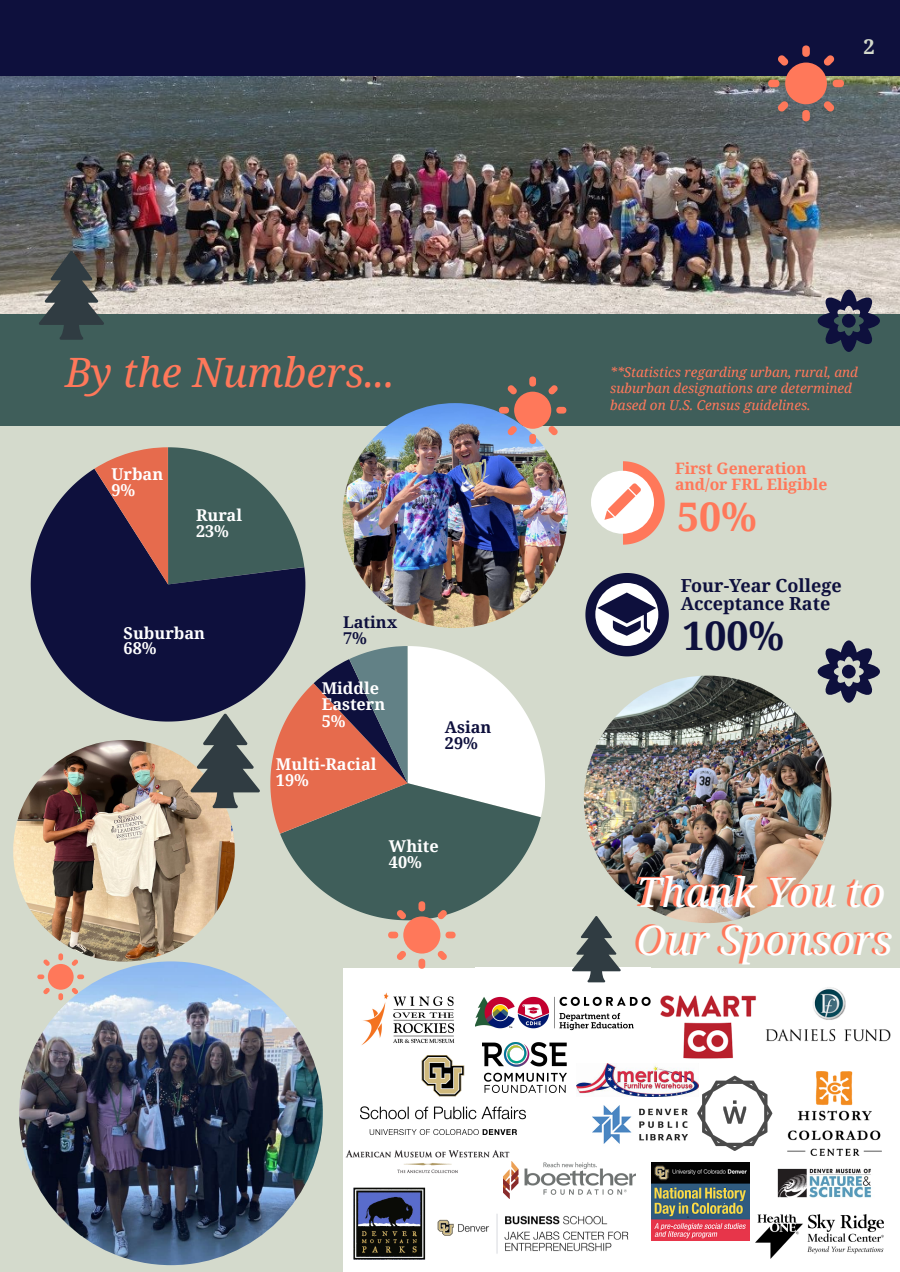
<style>
.page{position:relative;width:900px;height:1272px;background:#d4dacc}
.page>*{position:absolute;margin:0;border:0;box-sizing:border-box;transform-origin:0 0}
.t1{font:italic 40.5px/48.4px "Noto Serif";color:#ff785a}
.t2{font:700 39.4px "Noto Serif";color:#0e103d}
.t3{font:700 39.4px "Noto Serif";color:#ff785a}
.t4{font:700 20.25px "Noto Serif";color:#d4dacc}
.t5{font:700 18px/18px "Noto Serif";color:#0e103d}
.t6{font:700 16.3px/15.8px "Noto Serif";color:#fff}
.t7{font:700 16.3px/15.8px "Noto Serif";color:#0e103d}
.t8{font:700 15.75px/15.8px "Noto Serif";color:#ff785a}
.t9{font:italic 13.5px/16.3px "Noto Serif";color:#ff785a}
</style>
<div class="page">
<img style="left:13px;top:740px;width:222px;height:222px;border-radius:50%">
<div style="left:343px;top:969px;width:557px;height:303px;background:#fff"></div>
<div style="left:0;top:190px;width:900px;height:235px;background:#3f5e5a"></div>
<div style="left:0;top:0;width:900px;height:79px;background:#0e103d"></div>
<img style="left:0;top:76px;width:900px;height:238px">
<svg style="left:39px;top:251px;width:65px;height:89px;background:#505756"></svg>
<svg style="left:37px;top:953px;width:47px;height:47px"></svg>
<svg style="left:768px;top:45px;width:76px;height:76px"></svg>
<svg style="left:818px;top:640px;width:62px;height:63px"></svg>
<svg style="left:818px;top:290px;width:62px;height:62px"></svg>
<svg style="left:591px;top:461px;width:74px;height:84px"></svg>
<svg style="left:585px;top:573px;width:84px;height:83px"></svg>
<svg style="left:31px;top:469px;width:274px;height:253px;fill:#0e103d"></svg>
<svg style="left:95px;top:447px;width:209px;height:137px;background:#6c6564"></svg>
<svg style="left:191px;top:714px;width:69px;height:94px"></svg>
<img style="left:343px;top:403px;width:225px;height:225px;border-radius:50%">
<svg style="left:499px;top:376px;width:67px;height:68px"></svg>
<img style="left:361px;top:992px;width:94px;height:64px">
<img style="left:475px;top:967px;width:176px;height:80px">
<img style="left:360px;top:1056px;width:166px;height:79px">
<img style="left:765px;top:987px;width:126px;height:55px">
<img style="left:763px;top:1134px;width:108px;height:81px">
<img style="left:788px;top:1072px;width:94px;height:84px">
<img style="left:660px;top:995px;width:96px;height:64px">
<img style="left:697px;top:1075px;width:77px;height:77px">
<img style="left:593px;top:1096px;width:94px;height:76px">
<img style="left:483px;top:1043px;width:84px;height:49px">
<img style="left:437px;top:1208px;width:220px;height:46px">
<img style="left:576px;top:1064px;width:123px;height:32px">
<img style="left:345px;top:1150px;width:165px;height:24px">
<img style="left:503px;top:1162px;width:133px;height:37px">
<img style="left:756px;top:1215px;width:128px;height:44px">
<img style="left:353px;top:1187px;width:73px;height:73px">
<svg style="left:572px;top:916px;width:49px;height:66px"></svg>
<img style="left:19px;top:961px;width:304px;height:304px;border-radius:50%">
<svg style="left:270px;top:646px;width:275px;height:323px"></svg>
<img style="left:584px;top:676px;width:247px;height:247px;border-radius:50%">
<img style="left:652px;top:1162px;width:98px;height:78px">
<p class="t4" style="left:863px;top:33px;width:13px">2</p>
<p class="t1" style="left:65px;top:347px;width:331px">By the Numbers...</p>
<p class="t6" style="left:111px;top:466px;width:53px">Urban<br>9%</p>
<p class="t6" style="left:196px;top:507px;width:48px">Rural<br>23%</p>
<p class="t6" style="left:124px;top:624px;width:83px">Suburban<br>68%</p>
<p class="t7" style="left:343px;top:614px;width:56px">Latinx<br>7%</p>
<p class="t6" style="left:322px;top:680px;width:65px;line-height:16.3px">Middle<br>Eastern<br>5%</p>
<p class="t6" style="left:276px;top:756px;width:102px">Multi-Racial<br>19%</p>
<p class="t7" style="left:445px;top:719px;width:48px">Asian<br>29%</p>
<p class="t6" style="left:389px;top:838px;width:51px">White<br>40%</p>
<p class="t9" style="left:610px;top:364px;width:249px">**Statistics regarding urban, rural, and suburban designations are determined based on U.S. Census guidelines.</p>
<p class="t8" style="left:675px;top:460px;width:154px">First Generation and/or FRL Eligible</p>
<p class="t3" style="left:677px;top:489px;width:81px">50%</p>
<p class="t5" style="left:681px;top:576px;width:163px">Four-Year College<br>Acceptance Rate</p>
<p class="t2" style="left:683px;top:608px;width:103px">100%</p>
<p class="t1" style="left:633px;top:866px;width:258px">Thank You to<br>Our Sponsors</p>
</div>
